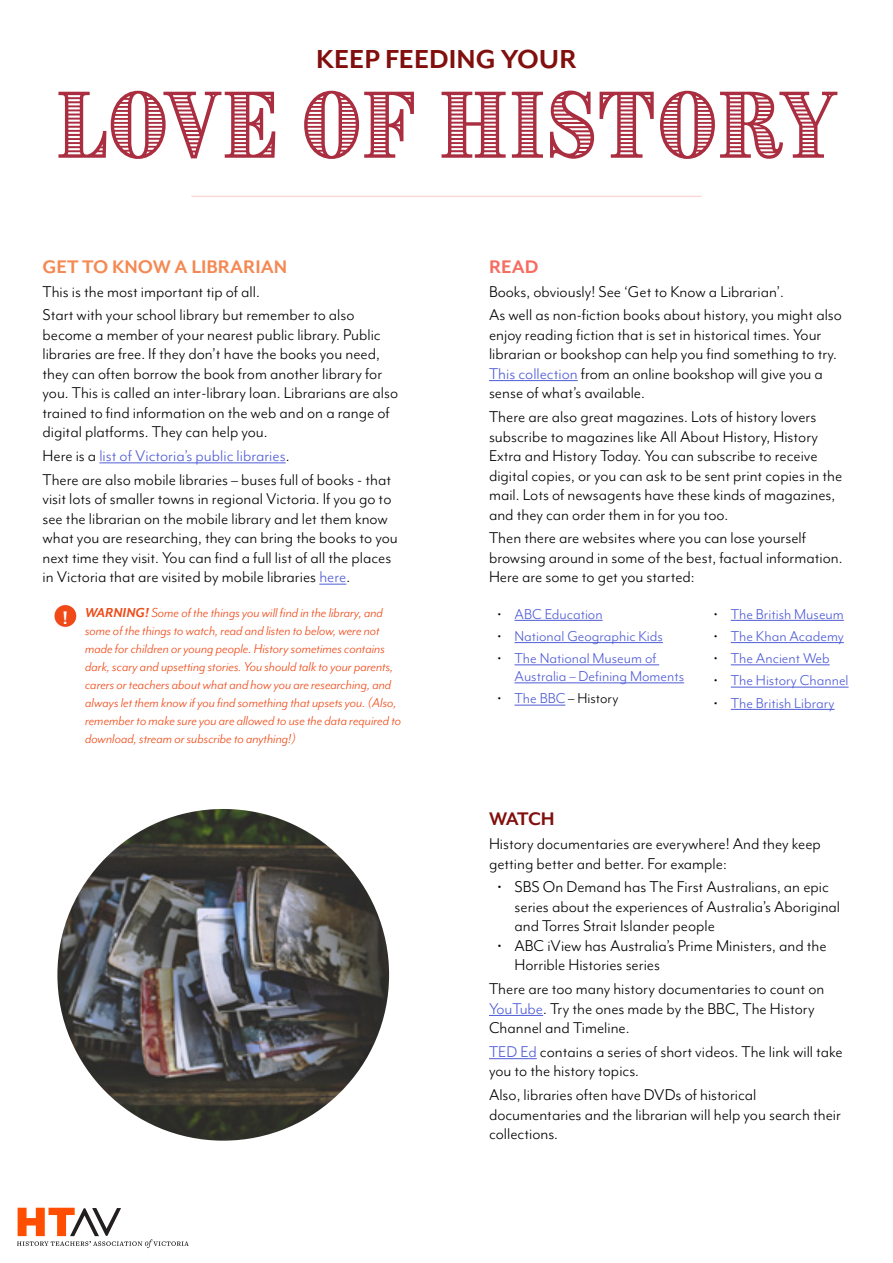
<style>
.page{position:relative;width:893px;height:1263px;background:#fff}
.page>*{position:absolute;margin:0;border:0;box-sizing:border-box;transform-origin:0 0}
.t1{font:81px "Brim Narrow Combined 1";color:#aa2d40}
.t2{font:700 30px "Mr Eaves Mod OT";color:#810f0d}
.t3{font:700 21px "Mr Eaves Mod OT";color:#f48953}
.t4{font:700 21px "Mr Eaves Mod OT";letter-spacing:-.05em;color:#810f0d}
.t5{font:700 21px "Mr Eaves Mod OT";color:#f76c5f}
.t6{font:700 21px "Mr Eaves Mod OT";color:#fff}
.t7{font:18px/19.5px "Mr Eaves Mod OT";color:#000}
.t8{font:16.5px/18px "Mr Eaves Mod OT";color:#4f5cd6}
.t9{font:16.5px "Mr Eaves Mod OT";color:#000}
.t10{font:italic 15px/18px "Mr Eaves Mod OT";color:#ef4a18}
.s1{color:#4f5cd6}
.s2{font-weight:700}
.s3{color:#000}
</style>
<div class="page">
<svg style="left:17px;top:1208px;width:172px;height:40px"></svg>
<hr style="left:99px;top:463px;width:187px;height:1px;background:#4f5cd6">
<svg style="left:319px;top:584px;width:27px;height:1px"></svg>
<div style="left:54px;top:605px;width:22px;height:22px;background:#ef4a18;border-radius:50%"></div>
<hr style="left:489px;top:380px;width:89px;height:1px;background:#4f5cd6">
<hr style="left:489px;top:1015px;width:54px;height:1px;background:#4f5cd6">
<hr style="left:489px;top:1058px;width:48px;height:1px;background:#4f5cd6">
<img style="left:57px;top:809px;width:332px;height:332px;border-radius:166px">
<hr style="left:191px;top:196px;width:511px;height:1px;background:#f76c5f">
<hr style="left:514px;top:620px;width:89px;height:1px;background:#4f5cd6">
<hr style="left:514px;top:642px;width:149px;height:1px;background:#4f5cd6">
<hr style="left:514px;top:665px;width:145px;height:1px;background:#4f5cd6">
<hr style="left:514px;top:683px;width:170px;height:1px;background:#4f5cd6">
<hr style="left:514px;top:705px;width:51px;height:1px;background:#4f5cd6">
<hr style="left:731px;top:620px;width:113px;height:1px;background:#4f5cd6">
<hr style="left:731px;top:642px;width:113px;height:1px;background:#4f5cd6">
<hr style="left:731px;top:665px;width:99px;height:1px;background:#4f5cd6">
<hr style="left:731px;top:687px;width:117px;height:1px;background:#4f5cd6">
<hr style="left:731px;top:709px;width:104px;height:1px;background:#4f5cd6">
<h2 class="t2" style="left:316px;top:43px;width:262px">KEEP FEEDING YOUR</h2>
<h1 class="t1" style="left:55px;top:69px;width:784px">LOVE OF HISTORY</h1>
<p class="t3" style="left:43px;top:255px;width:246px">GET TO KNOW A LIBRARIAN</p>
<p class="t7" style="left:43px;top:280px;width:313px;line-height:23.7px">This is the most important tip of all.<br>Start with your school library but remember to also</p>
<p class="t7" style="left:43px;top:325px;width:357px">become a member of your nearest public library. Public libraries are free. If they don’t have the books you need, they can often borrow the book from another library for you. This is called an inter-library loan. Librarians are also trained to find information on the web and on a range of digital platforms. They can help you.</p>
<p class="t7" style="left:43px;top:444px;width:350px;line-height:23.7px">Here is a <span class="s1">list of Victoria’s public libraries</span>.<br>There are also mobile libraries – buses full of books - that</p>
<p class="t7" style="left:43px;top:489px;width:357px">visit lots of smaller towns in regional Victoria. If you go to see the librarian on the mobile library and let them know what you are researching, they can bring the books to you next time they visit. You can find a full list of all the places in Victoria that are visited by mobile libraries <span class="s1">here</span>.</p>
<p class="t10" style="left:85px;top:604px;width:318px"><span class="s2">WARNING!</span> Some of the things you will find in the library, and some of the things to watch, read and listen to below, were not made for children or young people. History sometimes contains dark, scary and upsetting stories. You should talk to your parents, carers or teachers about what and how you are researching, and always let them know if you find something that upsets you. (Also, remember to make sure you are allowed to use the data required to download, stream or subscribe to anything!)</p>
<p class="t6" style="left:63px;top:606px;width:7px">!</p>
<p class="t5" style="left:489px;top:255px;width:51px">READ</p>
<p class="t7" style="left:489px;top:280px;width:354px;line-height:23.7px">Books, obviously! See ‘Get to Know a Librarian’.<br>As well as non-fiction books about history, you might also</p>
<p class="t7" style="left:489px;top:325px;width:350px">enjoy reading fiction that is set in historical times. Your librarian or bookshop can help you find something to try.<br><span class="s1">This collection</span> from an online bookshop will give you a sense of what’s available.</p>
<p class="t7" style="left:489px;top:407px;width:355px">There are also great magazines. Lots of history lovers subscribe to magazines like All About History, History Extra and History Today. You can subscribe to receive digital copies, or you can ask to be sent print copies in the mail. Lots of newsagents have these kinds of magazines, and they can order them in for you too.</p>
<p class="t7" style="left:489px;top:528px;width:355px">Then there are websites where you can lose yourself browsing around in some of the best, factual information.<br>Here are some to get you started:</p>
<p class="t8" style="left:497px;top:605px;width:107px"><span class="s3">•</span> ABC Education</p>
<p class="t8" style="left:497px;top:627px;width:167px"><span class="s3">•</span> National Geographic Kids</p>
<p class="t8" style="left:514px;top:649px;width:171px;text-indent:-17px"><span class="s3">•</span> The National Museum of<br>Australia – Defining Moments</p>
<p class="t9" style="left:497px;top:690px;width:122px">• <span class="s1">The BBC</span> – History</p>
<p class="t8" style="left:714px;top:605px;width:132px"><span class="s3">•</span> The British Museum</p>
<p class="t8" style="left:714px;top:627px;width:132px"><span class="s3">•</span> The Khan Academy</p>
<p class="t8" style="left:714px;top:649px;width:117px"><span class="s3">•</span> The Ancient Web</p>
<p class="t8" style="left:714px;top:672px;width:136px"><span class="s3">•</span> The History Channel</p>
<p class="t8" style="left:714px;top:694px;width:122px"><span class="s3">•</span> The British Library</p>
<p class="t4" style="left:489px;top:808px;width:67px">WATCH</p>
<p class="t7" style="left:489px;top:834px;width:333px">History documentaries are everywhere! And they keep getting better and better. For example:</p>
<p class="t7" style="left:514px;top:877px;width:327px;text-indent:-17px">• SBS On Demand has The First Australians, an epic series about the experiences of Australia’s Aboriginal and Torres Strait Islander people</p>
<p class="t7" style="left:514px;top:936px;width:314px;text-indent:-17px">• ABC iView has Australia’s Prime Ministers, and the<br>Horrible Histories series</p>
<p class="t7" style="left:489px;top:979px;width:337px">There are too many history documentaries to count on<br><span class="s1">YouTube</span>. Try the ones made by the BBC, The History<br>Channel and Timeline.</p>
<p class="t7" style="left:489px;top:1042px;width:355px"><span class="s1">TED Ed</span> contains a series of short videos. The link will take you to the history topics.</p>
<p class="t7" style="left:489px;top:1085px;width:353px">Also, libraries often have DVDs of historical documentaries and the librarian will help you search their collections.</p>
</div>
